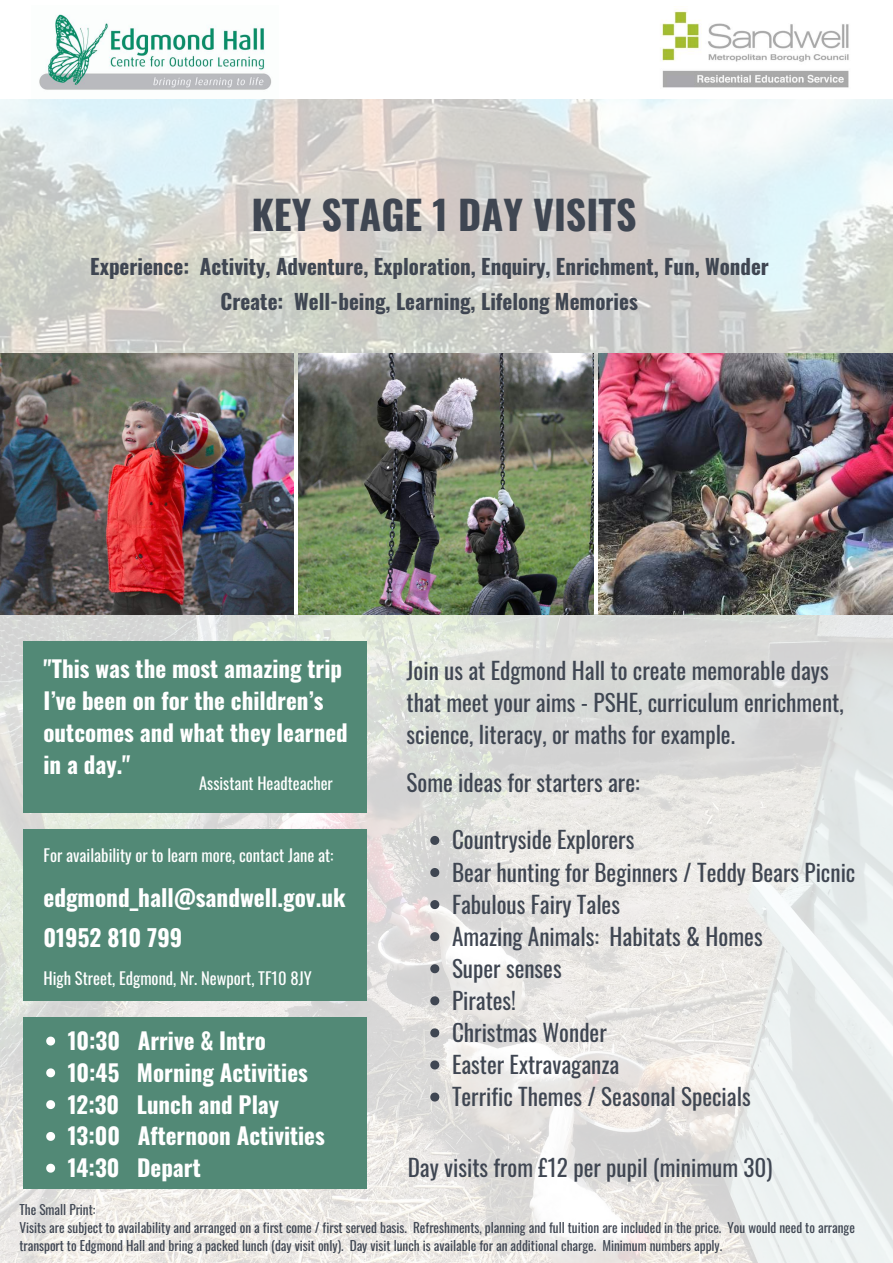
<style>
.page{position:relative;width:893px;height:1263px;background:#fff}
.page>*{position:absolute;margin:0;border:0;box-sizing:border-box;transform-origin:0 0}
.t1{font:700 39.75px "Oswald";color:#3f4652}
.t2{font:23.17px/32.1px "Oswald";color:#3f4652}
.t3{font:700 23.17px "Oswald";color:#fff}
.t4{font:700 22.95px/31.8px "Oswald";color:#fff}
.t5{font:700 21px "Oswald";color:#3f4652}
.t6{font:16.58px "Oswald";color:#fff}
.t7{font:16.42px "Oswald";color:#fff}
.t8{font:13.27px/18px "Oswald";color:#3f4652}
</style>
<div class="page">
<img style="left:0;top:99px;width:893px;height:280px">
<img style="left:0;top:614px;width:893px;height:649px">
<div style="left:23px;top:641px;width:344px;height:172px;background:#528976"></div>
<svg style="left:430px;top:836px;width:9px;height:9px"></svg>
<svg style="left:430px;top:868px;width:9px;height:9px"></svg>
<svg style="left:430px;top:900px;width:9px;height:9px"></svg>
<svg style="left:430px;top:932px;width:9px;height:9px"></svg>
<svg style="left:430px;top:964px;width:9px;height:9px"></svg>
<svg style="left:430px;top:996px;width:9px;height:9px"></svg>
<svg style="left:430px;top:1028px;width:9px;height:9px"></svg>
<svg style="left:430px;top:1060px;width:9px;height:9px"></svg>
<svg style="left:430px;top:1092px;width:9px;height:9px"></svg>
<div style="left:23px;top:829px;width:344px;height:172px;background:#528976"></div>
<img style="left:660px;top:9px;width:189px;height:79px">
<img style="left:39px;top:14px;width:233px;height:76px">
<img style="left:0;top:353px;width:293px;height:261px">
<img style="left:299px;top:353px;width:294px;height:261px">
<img style="left:599px;top:353px;width:294px;height:261px">
<div style="left:23px;top:1017px;width:344px;height:171px;background:#528976"></div>
<svg style="left:46px;top:1036px;width:9px;height:9px"></svg>
<svg style="left:46px;top:1068px;width:9px;height:9px"></svg>
<svg style="left:46px;top:1100px;width:9px;height:9px"></svg>
<svg style="left:46px;top:1132px;width:9px;height:9px"></svg>
<svg style="left:46px;top:1164px;width:9px;height:8px"></svg>
<h1 class="t1" style="left:251px;top:184px;width:386px">KEY STAGE 1 DAY VISITS</h1>
<p class="t5" style="left:90px;top:250px;width:680px">Experience: Activity, Adventure, Exploration, Enquiry, Enrichment, Fun, Wonder</p>
<p class="t5" style="left:220px;top:285px;width:419px">Create: Well-being, Learning, Lifelong Memories</p>
<p class="t4" style="left:44px;top:652px;width:306px">"This was the most amazing trip<br>I’ve been on for the children’s outcomes and what they learned in a day."</p>
<p class="t7" style="left:199px;top:770px;width:135px">Assistant Headteacher</p>
<p class="t6" style="left:44px;top:842px;width:291px">For availability or to learn more, contact Jane at:</p>
<p class="t3" style="left:43px;top:880px;width:303px">edgmond_hall@sandwell.gov.uk</p>
<p class="t3" style="left:44px;top:920px;width:140px">01952 810 799</p>
<p class="t6" style="left:44px;top:965px;width:270px">High Street, Edgmond, Nr. Newport, TF10 8JY</p>
<p class="t4" style="left:68px;top:1024px;width:259px">10:30 Arrive &amp; Intro<br>10:45 Morning Activities<br>12:30 Lunch and Play<br>13:00 Afternoon Activities<br>14:30 Depart</p>
<p class="t2" style="left:406px;top:653px;width:438px">Join us at Edgmond Hall to create memorable days that meet your aims - PSHE, curriculum enrichment, science, literacy, or maths for example.</p>
<p class="t2" style="left:406px;top:766px;width:235px">Some ideas for starters are:</p>
<p class="t2" style="left:452px;top:823px;width:405px">Countryside Explorers<br>Bear hunting for Beginners / Teddy Bears Picnic<br>Fabulous Fairy Tales<br>Amazing Animals: Habitats &amp; Homes<br>Super senses<br>Pirates!<br>Christmas Wonder<br>Easter Extravaganza<br>Terrific Themes / Seasonal Specials</p>
<p class="t2" style="left:408px;top:1150px;width:366px">Day visits from £12 per pupil (minimum 30)</p>
<p class="t8" style="left:19px;top:1200px;width:837px">The Small Print:<br>Visits are subject to availability and arranged on a first come / first served basis. Refreshments, planning and full tuition are included in the price. You would need to arrange transport to Edgmond Hall and bring a packed lunch (day visit only). Day visit lunch is available for an additional charge. Minimum numbers apply.</p>
</div>
